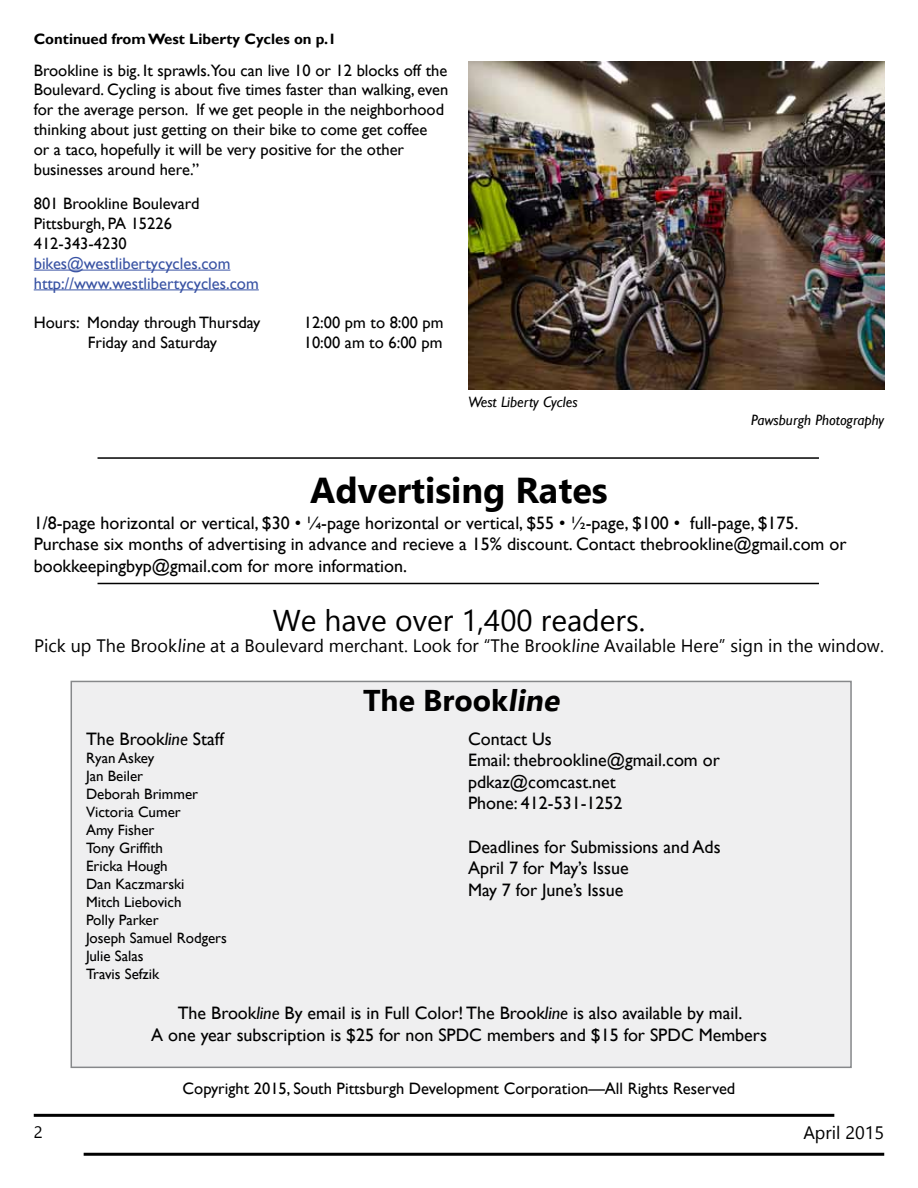
<style>
.page{position:relative;width:918px;height:1188px;background:#fff}
.page>*{position:absolute;margin:0;border:0;box-sizing:border-box;transform-origin:0 0}
.t1{font:700 36px "Gadugi";color:#000}
.t2{font:30px "Gadugi";color:#000}
.t3{font:700 30px "Gadugi";color:#000}
.t4{font:18px/21.6px "Gill Sans";color:#000}
.t5{font:18px "Gadugi";color:#000}
.t6{font:16.5px/19.8px "Gill Sans";color:#000}
.t7{font:16.5px/19.8px "Gill Sans";color:#3953a4}
.t8{font:16.5px "Gadugi";color:#000}
.t9{font:15px/18px "Gill Sans";color:#000}
.t10{font:italic 15px "Gill Sans";color:#000}
.t11{font:700 15px "Gill Sans";color:#000}
.s1{font-style:italic}
</style>
<div class="page">
<hr style="left:34px;top:1114px;width:800px;height:3px;background:#000">
<hr style="left:84px;top:1153px;width:800px;height:3px;background:#000">
<div style="left:71px;top:681px;width:781px;height:387px;background:#efeff0;border:2px solid #86888a"></div>
<hr style="left:98px;top:457px;width:721px;height:2px;background:#000">
<hr style="left:98px;top:583px;width:721px;height:1px;background:#000">
<hr style="left:34px;top:270px;width:196px;height:1px;background:#3953a4">
<hr style="left:34px;top:289px;width:225px;height:1px;background:#3953a4">
<img style="left:468px;top:62px;width:416px;height:327px">
<p class="t11" style="left:34px;top:30px;width:304px">Continued from West Liberty Cycles on p.1</p>
<p class="t6" style="left:34px;top:61px;width:416px">Brookline is big. It sprawls.You can live 10 or 12 blocks off the Boulevard. Cycling is about five times faster than walking, even for the average person. If we get people in the neighborhood thinking about just getting on their bike to come get coffee<br>or a taco, hopefully it will be very positive for the other businesses around here.”</p>
<p class="t6" style="left:34px;top:194px;width:167px">801 Brookline Boulevard<br>Pittsburgh, PA 15226<br>412-343-4230</p>
<p class="t7" style="left:34px;top:254px;width:227px">bikes@westlibertycycles.com http://www.westlibertycycles.com</p>
<p class="t6" style="left:34px;top:313px;width:228px">Hours: Monday through Thursday</p>
<p class="t6" style="left:304px;top:313px;width:141px">12:00 pm to 8:00 pm</p>
<p class="t6" style="left:88px;top:333px;width:131px">Friday and Saturday</p>
<p class="t6" style="left:304px;top:333px;width:140px">10:00 am to 6:00 pm</p>
<p class="t10" style="left:468px;top:393px;width:111px">West Liberty Cycles</p>
<h1 class="t1" style="left:310px;top:468px;width:299px">Advertising Rates</h1>
<p class="t10" style="left:751px;top:411px;width:135px">Pawsburgh Photography</p>
<p class="t4" style="left:34px;top:512px;width:814px">1/8-page horizontal or vertical, $30 • ¼-page horizontal or vertical, $55 • ½-page, $100 • full-page, $175.<br>Purchase six months of advertising in advance and recieve a 15% discount. Contact thebrookline@gmail.com or bookkeepingbyp@gmail.com for more information.</p>
<h2 class="t2" style="left:273px;top:602px;width:374px">We have over 1,400 readers.</h2>
<p class="t5" style="left:34px;top:635px;width:851px">Pick up The Brookline at a Boulevard merchant. Look for “The Brookline Available Here” sign in the window.</p>
<p class="t4" style="left:86px;top:728px;width:139px">The Brook<span class="s1">line</span> Staff</p>
<p class="t9" style="left:86px;top:749px;width:142px">Ryan Askey<br>Jan Beiler<br>Deborah Brimmer<br>Victoria Cumer<br>Amy Fisher<br>Tony Griffith<br>Ericka Hough<br>Dan Kaczmarski<br>Mitch Liebovich<br>Polly Parker<br>Joseph Samuel Rodgers<br>Julie Salas<br>Travis Sefzik</p>
<h2 class="t3" style="left:363px;top:682px;width:203px">The Brookline</h2>
<p class="t4" style="left:468px;top:728px;width:253px">Contact Us<br>Email: thebrookline@gmail.com or pdkaz@comcast.net<br>Phone: 412-531-1252</p>
<p class="t4" style="left:468px;top:836px;width:254px">Deadlines for Submissions and Ads<br>April 7 for May’s Issue<br>May 7 for June’s Issue</p>
<p class="t4" style="left:151px;top:1003px;width:617px;text-align:center">The Brook<span class="s1">line</span> By email is in Full Color! The Brook<span class="s1">line</span> is also available by mail.<br>A one year subscription is $25 for non SPDC members and $15 for SPDC Members</p>
<p class="t6" style="left:183px;top:1079px;width:554px">Copyright 2015, South Pittsburgh Development Corporation—All Rights Reserved</p>
<p class="t8" style="left:34px;top:1122px;width:10px">2</p>
<p class="t5" style="left:803px;top:1122px;width:82px">April 2015</p>
</div>
